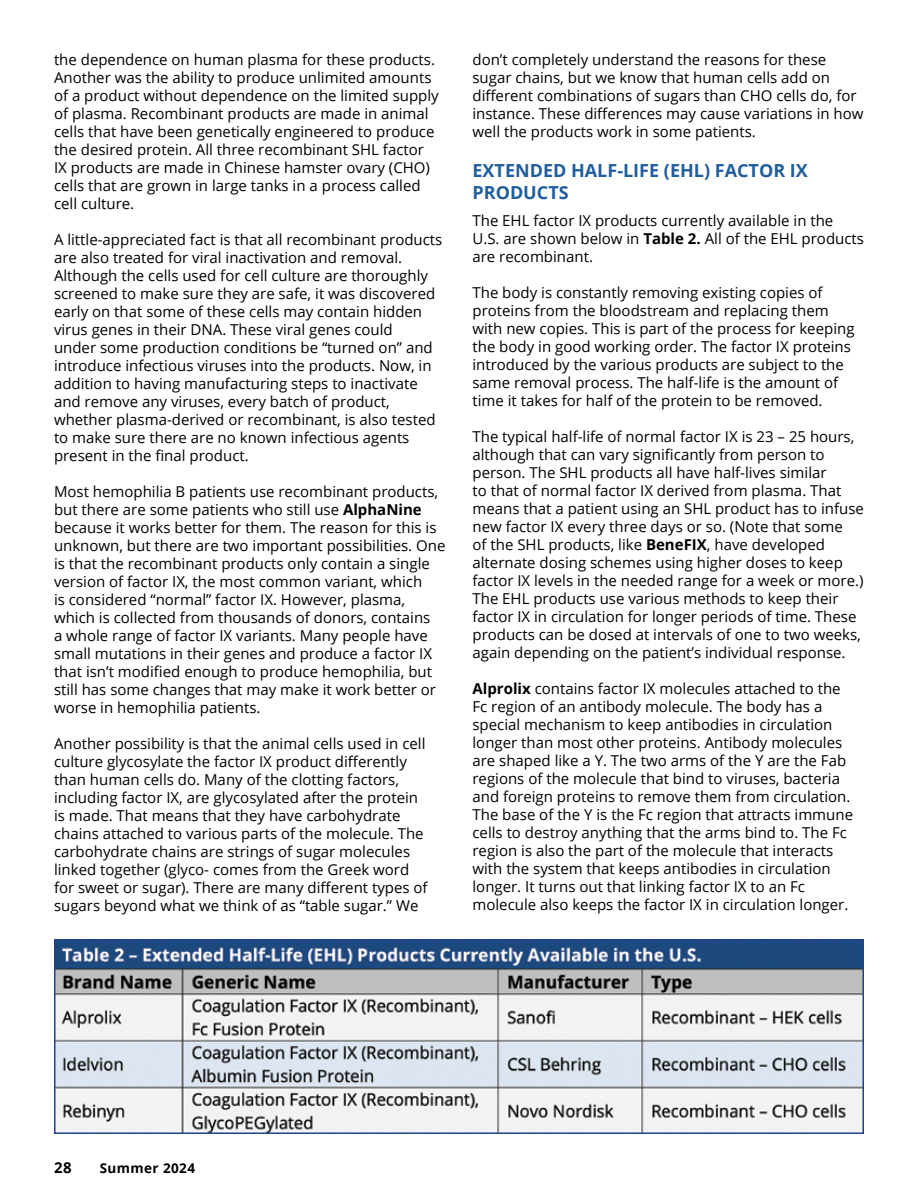
<style>
.page{position:relative;width:918px;height:1188px;background:#fff}
.page>*{position:absolute;margin:0;border:0;box-sizing:border-box;transform-origin:0 0}
.t1{font:700 18px/21.6px "Open Sans";color:#215e9e}
.t2{font:15px/18px "Open Sans";color:#000}
.t3{font:700 15px "Open Sans";color:#000}
.t4{font:700 13.5px "Open Sans";letter-spacing:.03em;color:#000}
.s1{font-weight:700}
</style>
<div class="page">
<img style="left:57px;top:942px;width:804px;height:189px">
<div style="left:54px;top:939px;width:810px;height:195px;border:2px solid #25408f"></div>
<p class="t2" style="left:54px;top:51px;width:386px">the dependence on human plasma for these products.<br>Another was the ability to produce unlimited amounts of a product without dependence on the limited supply of plasma. Recombinant products are made in animal cells that have been genetically engineered to produce the desired protein. All three recombinant SHL factor IX products are made in Chinese hamster ovary (CHO) cells that are grown in large tanks in a process called cell culture.</p>
<p class="t2" style="left:54px;top:231px;width:390px">A little-appreciated fact is that all recombinant products are also treated for viral inactivation and removal.<br>Although the cells used for cell culture are thoroughly screened to make sure they are safe, it was discovered early on that some of these cells may contain hidden virus genes in their DNA. These viral genes could<br>under some production conditions be “turned on” and introduce infectious viruses into the products. Now, in addition to having manufacturing steps to inactivate and remove any viruses, every batch of product, whether plasma-derived or recombinant, is also tested to make sure there are no known infectious agents present in the final product.</p>
<p class="t2" style="left:54px;top:483px;width:393px">Most hemophilia B patients use recombinant products, but there are some patients who still use <span class="s1">AlphaNine </span>because it works better for them. The reason for this is unknown, but there are two important possibilities. One is that the recombinant products only contain a single version of factor IX, the most common variant, which<br>is considered “normal” factor IX. However, plasma, which is collected from thousands of donors, contains<br>a whole range of factor IX variants. Many people have small mutations in their genes and produce a factor IX that isn’t modified enough to produce hemophilia, but still has some changes that may make it work better or worse in hemophilia patients.</p>
<p class="t2" style="left:54px;top:735px;width:375px">Another possibility is that the animal cells used in cell culture glycosylate the factor IX product differently than human cells do. Many of the clotting factors, including factor IX, are glycosylated after the protein is made. That means that they have carbohydrate chains attached to various parts of the molecule. The carbohydrate chains are strings of sugar molecules linked together (glyco- comes from the Greek word for sweet or sugar). There are many different types of sugars beyond what we think of as “table sugar.” We</p>
<p class="t2" style="left:472px;top:51px;width:393px">don’t completely understand the reasons for these sugar chains, but we know that human cells add on different combinations of sugars than CHO cells do, for instance. These differences may cause variations in how well the products work in some patients.</p>
<p class="t1" style="left:472px;top:159px;width:337px">EXTENDED HALF-LIFE (EHL) FACTOR IX<br>PRODUCTS</p>
<p class="t2" style="left:472px;top:211px;width:393px">The EHL factor IX products currently available in the<br>U.S. are shown below in <span class="s1">Table 2.</span> All of the EHL products are recombinant.</p>
<p class="t2" style="left:472px;top:283px;width:384px">The body is constantly removing existing copies of proteins from the bloodstream and replacing them with new copies. This is part of the process for keeping the body in good working order. The factor IX proteins introduced by the various products are subject to the same removal process. The half-life is the amount of time it takes for half of the protein to be removed.</p>
<p class="t2" style="left:472px;top:427px;width:393px">The typical half-life of normal factor IX is 23 – 25 hours, although that can vary significantly from person to person. The SHL products all have half-lives similar<br>to that of normal factor IX derived from plasma. That means that a patient using an SHL product has to infuse new factor IX every three days or so. (Note that some<br>of the SHL products, like <span class="s1">BeneFIX</span>, have developed alternate dosing schemes using higher doses to keep factor IX levels in the needed range for a week or more.)<br>The EHL products use various methods to keep their factor IX in circulation for longer periods of time. These products can be dosed at intervals of one to two weeks, again depending on the patient’s individual response.</p>
<p class="t2" style="left:472px;top:679px;width:382px"><span class="s1">Alprolix</span> contains factor IX molecules attached to the Fc region of an antibody molecule. The body has a special mechanism to keep antibodies in circulation longer than most other proteins. Antibody molecules are shaped like a Y. The two arms of the Y are the Fab regions of the molecule that bind to viruses, bacteria and foreign proteins to remove them from circulation.<br>The base of the Y is the Fc region that attracts immune cells to destroy anything that the arms bind to. The Fc region is also the part of the molecule that interacts with the system that keeps antibodies in circulation longer. It turns out that linking factor IX to an Fc molecule also keeps the factor IX in circulation longer.</p>
<p class="t3" style="left:54px;top:1157px;width:19px">28</p>
<p class="t4" style="left:100px;top:1158px;width:97px">Summer 2024</p>
</div>
